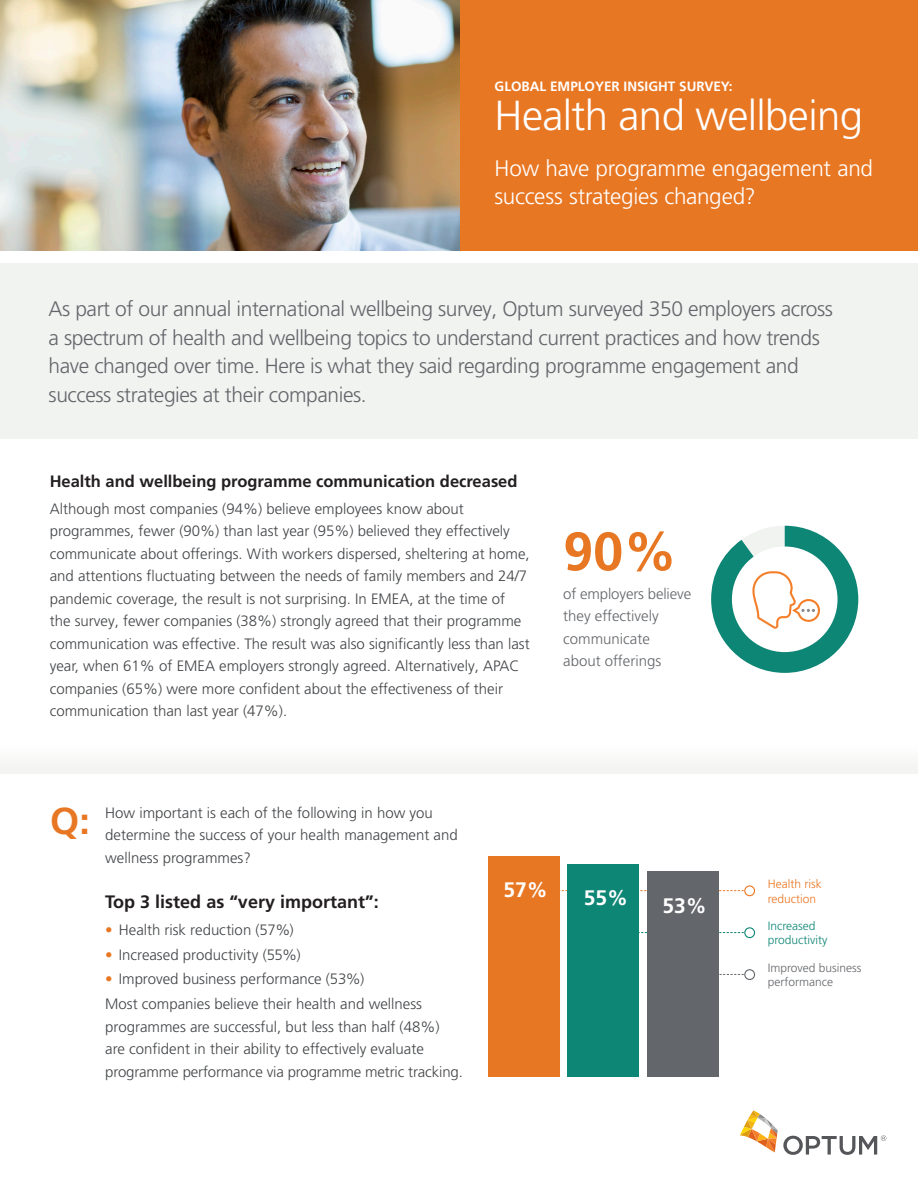
<style>
.page{position:relative;width:918px;height:1188px;background:#fff}
.page>*{position:absolute;margin:0;border:0;box-sizing:border-box;transform-origin:0 0}
.t1{font:700 54px "Frutiger LT Pro";color:#e87724}
.t2{font:300 42px "Frutiger LT Pro";letter-spacing:-.015em;color:#fff}
.t3{font:700 37.5px "Frutiger LT Pro";color:#e87724}
.t4{font:300 22.5px/28.5px "Frutiger LT Pro";letter-spacing:-.015em;color:#fff}
.t5{font:300 21px/28.5px "Frutiger LT Pro";letter-spacing:-.02em;color:#63666a}
.t6{font:700 21px "Frutiger LT Pro";color:#fff}
.t7{font:700 18px "Frutiger LT Pro";color:#231f20}
.t8{font:700 16.5px "Frutiger LT Pro";color:#231f20}
.t9{font:300 15px/22.5px "Frutiger LT Pro";color:#424447}
.t10{font:300 15px/22.5px "Frutiger LT Pro";color:#63666a}
.t11{font:700 13.5px "Frutiger LT Pro";color:#fff}
.t12{font:300 12px/14.4px "Frutiger LT Pro";color:#63666a}
.t13{font:300 12px/14.4px "Frutiger LT Pro";color:#0e8676}
.t14{font:300 12px/14.4px "Frutiger LT Pro";color:#e87724}
.s1{color:#e87724}
</style>
<div class="page">
<div style="left:459px;top:0;width:459px;height:251px;background:#e87724"></div>
<div style="left:0;top:264px;width:918px;height:175px;background:#f1f3f1"></div>
<svg style="left:740px;top:1110px;width:146px;height:45px"></svg>
<div style="left:0;top:744px;width:918px;height:30px;background:#f4f4f3"></div>
<img style="left:0;top:0;width:459px;height:251px">
<svg style="left:711px;top:526px;width:147px;height:147px"></svg>
<svg style="left:718px;top:974px;width:26px;height:1px"></svg>
<div style="left:744px;top:969px;width:11px;height:11px;border:1px solid #63666a;border-radius:50%"></div>
<svg style="left:639px;top:932px;width:105px;height:1px"></svg>
<div style="left:744px;top:927px;width:11px;height:11px;border:1px solid #0e8676;border-radius:50%"></div>
<svg style="left:560px;top:890px;width:184px;height:1px"></svg>
<div style="left:744px;top:885px;width:11px;height:11px;border:1px solid #e87724;border-radius:50%"></div>
<div style="left:647px;top:871px;width:71px;height:206px;background:#63666a"></div>
<div style="left:568px;top:864px;width:71px;height:213px;background:#0e8676"></div>
<div style="left:488px;top:856px;width:72px;height:221px;background:#e87724"></div>
<p class="t11" style="left:495px;top:78px;width:239px">GLOBAL EMPLOYER INSIGHT SURVEY:</p>
<p class="t2" style="left:495px;top:91px;width:370px">Health and wellbeing</p>
<p class="t4" style="left:495px;top:154px;width:380px">How have programme engagement and success strategies changed?</p>
<p class="t5" style="left:49px;top:295px;width:786px">As part of our annual international wellbeing survey, Optum surveyed 350 employers across a spectrum of health and wellbeing topics to understand current practices and how trends have changed over time. Here is what they said regarding programme engagement and success strategies at their companies.</p>
<p class="t8" style="left:50px;top:471px;width:469px">Health and wellbeing programme communication decreased</p>
<p class="t9" style="left:50px;top:497px;width:482px">Although most companies (94%) believe employees know about programmes, fewer (90%) than last year (95%) believed they effectively communicate about offerings. With workers dispersed, sheltering at home, and attentions fluctuating between the needs of family members and 24/7 pandemic coverage, the result is not surprising. In EMEA, at the time of the survey, fewer companies (38%) strongly agreed that their programme communication was effective. The result was also significantly less than last year, when 61% of EMEA employers strongly agreed. Alternatively, APAC companies (65%) were more confident about the effectiveness of their communication than last year (47%).</p>
<p class="t1" style="left:563px;top:519px;width:116px">90%</p>
<p class="t10" style="left:563px;top:582px;width:129px">of employers believe they effectively communicate<br>about offerings</p>
<p class="t3" style="left:50px;top:799px;width:41px">Q:</p>
<p class="t9" style="left:105px;top:801px;width:354px">How important is each of the following in how you determine the success of your health management and wellness programmes?</p>
<p class="t7" style="left:105px;top:891px;width:275px">Top 3 listed as “very important”:</p>
<p class="t9" style="left:105px;top:919px;width:190px"><span class="s1">•</span> Health risk reduction (57%)</p>
<p class="t9" style="left:105px;top:943px;width:197px"><span class="s1">•</span> Increased productivity (55%)</p>
<p class="t9" style="left:105px;top:968px;width:261px"><span class="s1">•</span> Improved business performance (53%)</p>
<p class="t9" style="left:105px;top:993px;width:359px">Most companies believe their health and wellness programmes are successful, but less than half (48%) are confident in their ability to effectively evaluate programme performance via programme metric tracking.</p>
<p class="t6" style="left:504px;top:877px;width:46px">57%</p>
<p class="t6" style="left:584px;top:885px;width:46px">55%</p>
<p class="t6" style="left:662px;top:893px;width:46px">53%</p>
<p class="t14" style="left:768px;top:877px;width:56px">Health risk reduction</p>
<p class="t13" style="left:768px;top:919px;width:61px">Increased productivity</p>
<p class="t12" style="left:768px;top:960px;width:95px">Improved business performance</p>
</div>
